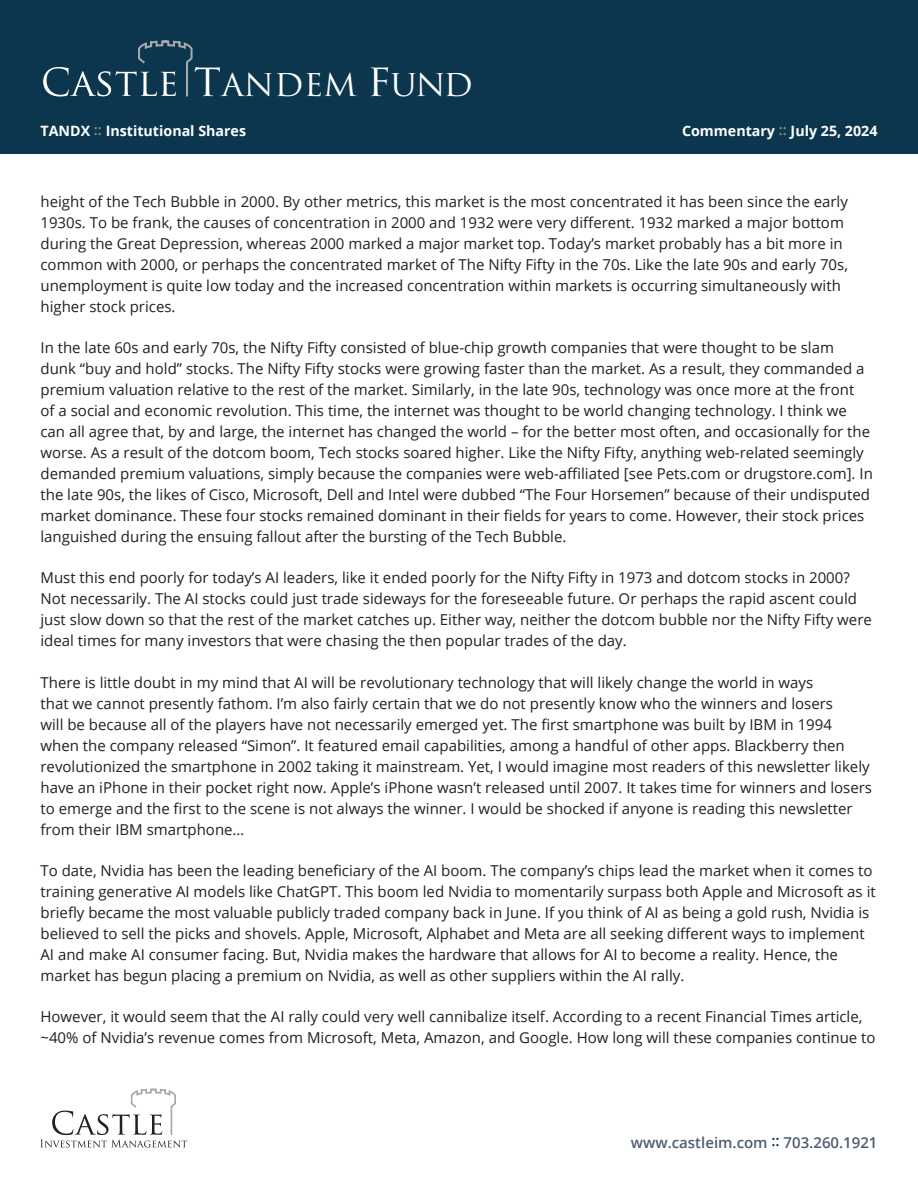
<style>
.page{position:relative;width:918px;height:1188px;background:#fff}
.page>*{position:absolute;margin:0;border:0;box-sizing:border-box;transform-origin:0 0}
.t1{font:30.6px "Trajan";color:#231f20;scale:1.05 1}
.t2{font:30.6px "Trajan";color:#fff;scale:1.05 1}
.body{font:15px/21px "Open Sans";color:#231f20}
.t3{font:600 15px "Open Sans";color:#4d5d72}
.t4{font:700 14.25px "Open Sans";color:#fff}
.t5{font:800 12.15px "Avenir";color:#231f20;scale:1.05 1}
.t6{font:800 10.2px "Avenir";color:#231f20;scale:1.05 1}
.s1{font-size:37.8px}
.s2{color:#808285}
.s3{color:#0b364e}
</style>
<div class="page">
<svg style="left:41px;top:1089px;width:146px;height:58px"></svg>
<div style="left:0;top:0;width:918px;height:154px;background:#0b364e"></div>
<svg style="left:43px;top:40px;width:150px;height:57px"></svg>
<h1 class="t2" style="left:194px;top:67px;width:267px"><span class="s1">T</span>ANDEM <span class="s1">F</span>UND</h1>
<p class="t4" style="left:40px;top:121px;width:207px">TANDX <span class="s2">::</span> Institutional Shares</p>
<p class="t4" style="left:682px;top:121px;width:197px">Commentary <span class="s2">::</span> July 25, 2024</p>
<p class="body" style="left:40px;top:191px;width:809px">height of the Tech Bubble in 2000. By other metrics, this market is the most concentrated it has been since the early 1930s. To be frank, the causes of concentration in 2000 and 1932 were very different. 1932 marked a major bottom during the Great Depression, whereas 2000 marked a major market top. Today’s market probably has a bit more in common with 2000, or perhaps the concentrated market of The Nifty Fifty in the 70s. Like the late 90s and early 70s, unemployment is quite low today and the increased concentration within markets is occurring simultaneously with higher stock prices.</p>
<p class="body" style="left:40px;top:337px;width:834px">In the late 60s and early 70s, the Nifty Fifty consisted of blue-chip growth companies that were thought to be slam dunk “buy and hold” stocks. The Nifty Fifty stocks were growing faster than the market. As a result, they commanded a premium valuation relative to the rest of the market. Similarly, in the late 90s, technology was once more at the front<br>of a social and economic revolution. This time, the internet was thought to be world changing technology. I think we can all agree that, by and large, the internet has changed the world – for the better most often, and occasionally for the worse. As a result of the dotcom boom, Tech stocks soared higher. Like the Nifty Fifty, anything web-related seemingly demanded premium valuations, simply because the companies were web-affiliated [see Pets.com or drugstore.com]. In the late 90s, the likes of Cisco, Microsoft, Dell and Intel were dubbed “The Four Horsemen” because of their undisputed market dominance. These four stocks remained dominant in their fields for years to come. However, their stock prices languished during the ensuing fallout after the bursting of the Tech Bubble.</p>
<p class="body" style="left:40px;top:567px;width:833px">Must this end poorly for today’s AI leaders, like it ended poorly for the Nifty Fifty in 1973 and dotcom stocks in 2000?<br>Not necessarily. The AI stocks could just trade sideways for the foreseeable future. Or perhaps the rapid ascent could just slow down so that the rest of the market catches up. Either way, neither the dotcom bubble nor the Nifty Fifty were ideal times for many investors that were chasing the then popular trades of the day.</p>
<p class="body" style="left:40px;top:671px;width:833px">There is little doubt in my mind that AI will be revolutionary technology that will likely change the world in ways<br>that we cannot presently fathom. I’m also fairly certain that we do not presently know who the winners and losers<br>will be because all of the players have not necessarily emerged yet. The first smartphone was built by IBM in 1994 when the company released “Simon”. It featured email capabilities, among a handful of other apps. Blackberry then revolutionized the smartphone in 2002 taking it mainstream. Yet, I would imagine most readers of this newsletter likely have an iPhone in their pocket right now. Apple’s iPhone wasn’t released until 2007. It takes time for winners and losers to emerge and the first to the scene is not always the winner. I would be shocked if anyone is reading this newsletter from their IBM smartphone…</p>
<p class="body" style="left:40px;top:860px;width:837px">To date, Nvidia has been the leading beneficiary of the AI boom. The company’s chips lead the market when it comes to training generative AI models like ChatGPT. This boom led Nvidia to momentarily surpass both Apple and Microsoft as it briefly became the most valuable publicly traded company back in June. If you think of AI as being a gold rush, Nvidia is believed to sell the picks and shovels. Apple, Microsoft, Alphabet and Meta are all seeking different ways to implement AI and make AI consumer facing. But, Nvidia makes the hardware that allows for AI to become a reality. Hence, the market has begun placing a premium on Nvidia, as well as other suppliers within the AI rally.</p>
<p class="body" style="left:40px;top:1006px;width:837px">However, it would seem that the AI rally could very well cannibalize itself. According to a recent Financial Times article, ~40% of Nvidia’s revenue comes from Microsoft, Meta, Amazon, and Google. How long will these companies continue to</p>
<h1 class="t1" style="left:188px;top:239px;width:267px"><span class="s1">T</span>ANDEM <span class="s1">F</span>UND</h1>
<p class="t5" style="left:40px;top:278px;width:91px">Sub-Advised By</p>
<h1 class="t1" style="left:187px;top:408px;width:267px"><span class="s1">T</span>ANDEM <span class="s1">F</span>UND</h1>
<p class="t5" style="left:39px;top:447px;width:91px">Sub-Advised By</p>
<h1 class="t1" style="left:182px;top:576px;width:267px"><span class="s1">T</span>ANDEM <span class="s1">F</span>UND</h1>
<p class="t6" style="left:34px;top:616px;width:76px">Sub-Advised By</p>
<p class="t3" style="left:631px;top:1132px;width:248px">www.castleim.com <span class="s3">::</span> 703.260.1921</p>
</div>
